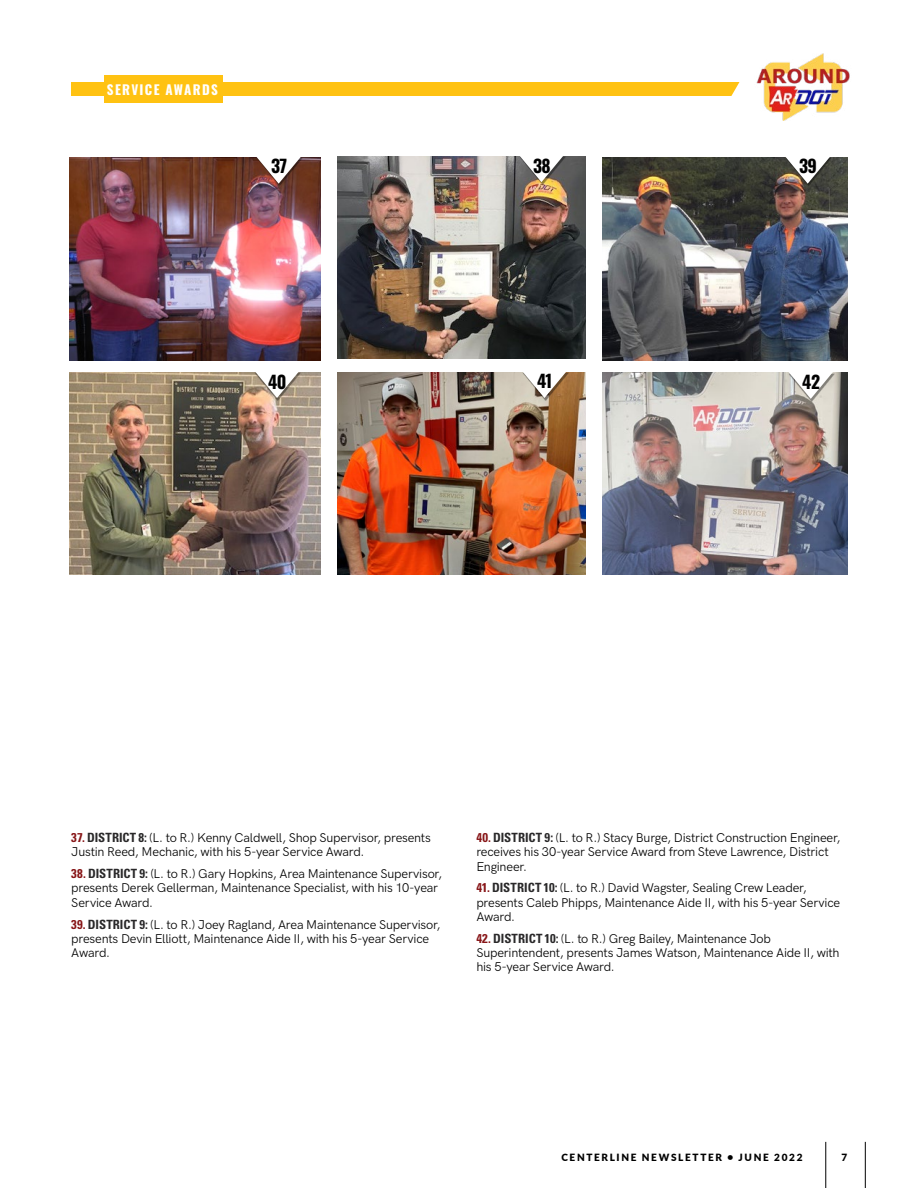
<style>
.page{position:relative;width:918px;height:1188px;background:#fff}
.page>*{position:absolute;margin:0;border:0;box-sizing:border-box;transform-origin:0 0}
.t1{font:700 17.55px "Oswald";letter-spacing:-.04em;color:#000}
.t2{font:700 13.2px "Oswald";letter-spacing:.1em;color:#fff}
.t3{font:12.75px/14.2px "HK Grotesk";letter-spacing:-.015em;color:#000}
.t4{font:900 10.05px "Lato";letter-spacing:.17em;color:#000}
.s1{font-family:"Univers LT Std";font-weight:700;font-stretch:condensed;color:#871517}
.s2{font-family:"Univers LT Std";font-weight:700;font-stretch:condensed;color:#292829}
</style>
<div class="page">
<img style="left:70px;top:158px;width:251px;height:202px">
<img style="left:338px;top:156px;width:248px;height:203px">
<img style="left:338px;top:372px;width:248px;height:203px">
<img style="left:602px;top:372px;width:245px;height:203px">
<div style="left:257px;top:158px;width:46px;height:28px;background:#000;opacity:.41"></div>
<svg style="left:256px;top:157px;width:45px;height:27px"></svg>
<div style="left:519px;top:157px;width:46px;height:28px;background:#000;opacity:.41"></div>
<svg style="left:519px;top:156px;width:45px;height:26px"></svg>
<div style="left:522px;top:372px;width:46px;height:28px;background:#000;opacity:.41"></div>
<svg style="left:522px;top:372px;width:45px;height:26px"></svg>
<div style="left:789px;top:373px;width:46px;height:28px;background:#000;opacity:.41"></div>
<svg style="left:788px;top:372px;width:45px;height:27px"></svg>
<img style="left:602px;top:158px;width:245px;height:202px">
<img style="left:70px;top:372px;width:251px;height:203px">
<div style="left:786px;top:158px;width:46px;height:28px;background:#000;opacity:.41"></div>
<svg style="left:785px;top:157px;width:45px;height:27px"></svg>
<div style="left:255px;top:372px;width:46px;height:28px;background:#000;opacity:.41"></div>
<svg style="left:254px;top:372px;width:46px;height:26px"></svg>
<div style="left:104px;top:75px;width:118px;height:27px;background:#ffc212"></div>
<div style="left:71px;top:82px;width:671px;height:14px;background:#ffc212"></div>
<svg style="left:731px;top:82px;width:11px;height:14px"></svg>
<img style="left:756px;top:53px;width:94px;height:67px">
<hr style="left:826px;top:1142px;width:1px;height:46px;background:#000">
<hr style="left:865px;top:1142px;width:1px;height:46px;background:#000">
<p class="t2" style="left:107px;top:82px;width:112px">SERVICE AWARDS</p>
<h1 class="t1" style="left:271px;top:157px;width:18px">37</h1>
<h1 class="t1" style="left:533px;top:157px;width:19px">38</h1>
<h1 class="t1" style="left:799px;top:157px;width:19px">39</h1>
<h1 class="t1" style="left:268px;top:373px;width:20px">40</h1>
<h1 class="t1" style="left:537px;top:371px;width:17px">41</h1>
<h1 class="t1" style="left:802px;top:373px;width:19px">42</h1>
<p class="t3" style="left:71px;top:830px;width:361px"><span class="s1">37.</span> <span class="s2">DISTRICT 8:</span> (L. to R.) Kenny Caldwell, Shop Supervisor, presents<br>Justin Reed, Mechanic, with his 5-year Service Award.</p>
<p class="t3" style="left:71px;top:866px;width:372px"><span class="s1">38.</span> <span class="s2">DISTRICT 9:</span> (L. to R.) Gary Hopkins, Area Maintenance Supervisor, presents Derek Gellerman, Maintenance Specialist, with his 10-year<br>Service Award.</p>
<p class="t3" style="left:71px;top:916px;width:371px"><span class="s1">39.</span> <span class="s2">DISTRICT 9:</span> (L. to R.) Joey Ragland, Area Maintenance Supervisor, presents Devin Elliott, Maintenance Aide II, with his 5-year Service<br>Award.</p>
<p class="t3" style="left:476px;top:830px;width:366px"><span class="s1">40.</span> <span class="s2">DISTRICT 9:</span> (L. to R.) Stacy Burge, District Construction Engineer, receives his 30-year Service Award from Steve Lawrence, District<br>Engineer.</p>
<p class="t3" style="left:476px;top:880px;width:365px"><span class="s1">41.</span> <span class="s2">DISTRICT 10:</span> (L. to R.) David Wagster, Sealing Crew Leader, presents Caleb Phipps, Maintenance Aide II, with his 5-year Service<br>Award.</p>
<p class="t3" style="left:476px;top:930px;width:365px"><span class="s1">42.</span> <span class="s2">DISTRICT 10:</span> (L. to R.) Greg Bailey, Maintenance Job<br>Superintendent, presents James Watson, Maintenance Aide II, with his 5-year Service Award.</p>
<p class="t4" style="left:561px;top:1150px;width:243px">CENTERLINE NEWSLETTER • JUNE 2022</p>
<p class="t4" style="left:842px;top:1150px;width:7px">7</p>
</div>
